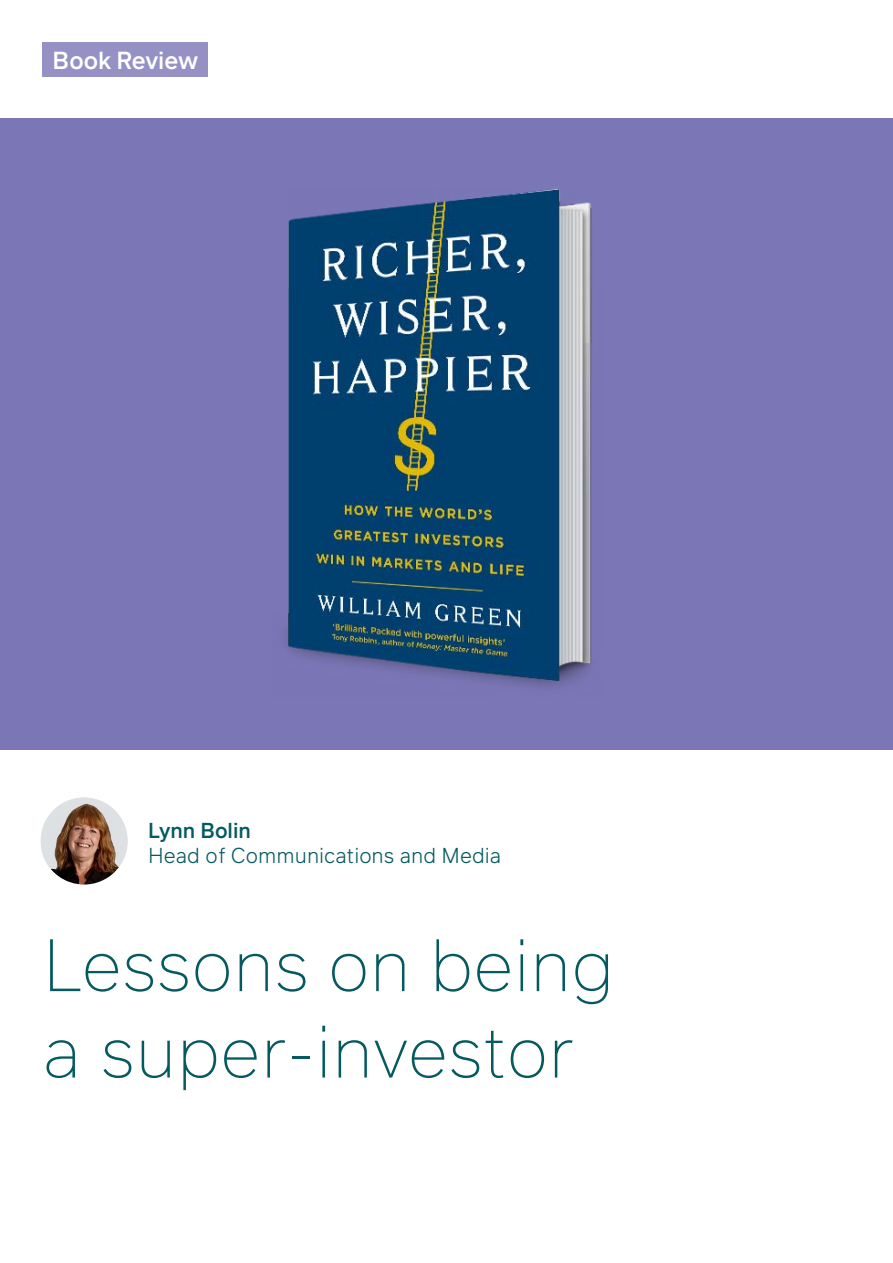
<style>
.page{position:relative;width:893px;height:1263px;background:#fff}
.page>*{position:absolute;margin:0;border:0;box-sizing:border-box;transform-origin:0 0}
.t1{font:200 72px/86.4px "Infra";color:#055a60}
.t2{font:500 24px "Infra";color:#fff}
.t3{font:300 21px "Infra";color:#055a60}
.t4{font:500 21px "Infra";color:#055a60}
</style>
<div class="page">
<img style="left:43px;top:797px;width:85px;height:87px">
<div style="left:0;top:119px;width:893px;height:631px;background:#7b76b6"></div>
<img style="left:284px;top:189px;width:308px;height:499px">
<div style="left:43px;top:42px;width:165px;height:34px;background:#9591c5"></div>
<p class="t2" style="left:53px;top:43px;width:147px">Book Review</p>
<p class="t4" style="left:148px;top:815px;width:104px">Lynn Bolin</p>
<p class="t3" style="left:148px;top:840px;width:355px">Head of Communications and Media</p>
<p class="t1" style="left:43px;top:920px;width:574px">Lessons on being a super-investor</p>
</div>
